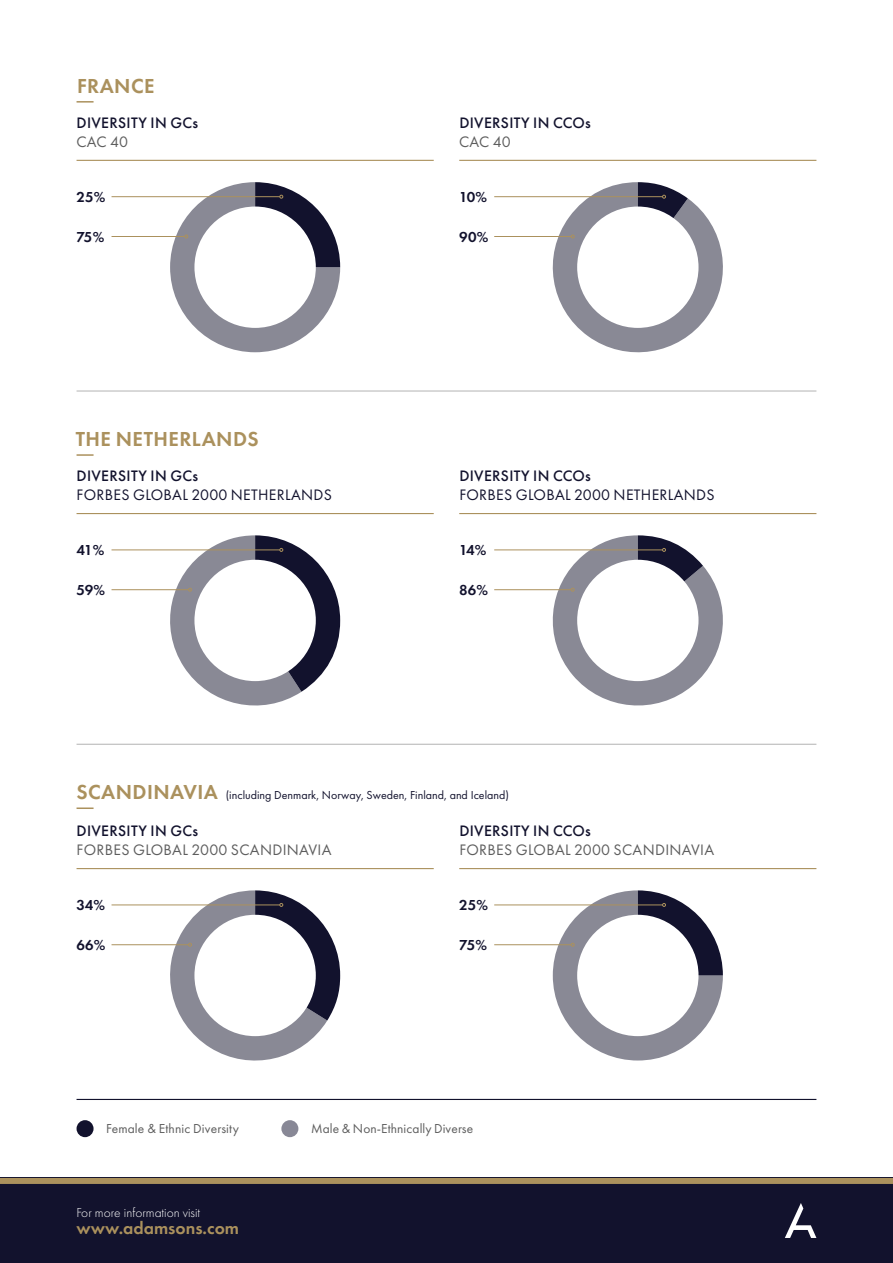
<style>
.page{position:relative;width:893px;height:1263px;background:#fff}
.page>*{position:absolute;margin:0;border:0;box-sizing:border-box;transform-origin:0 0}
.Heading{font:600 21px "Futura PT";letter-spacing:.02em;color:#ab915d}
.t1{font:600 18px "Futura PT";color:#ab915d}
.Body_Copy{font:500 15.75px "Futura PT";letter-spacing:.02em;color:#12122d}
.Body_Copy-2{font:15.75px "Futura PT";letter-spacing:.02em;color:#5d5d5d}
.Body_Copy-3{font:15.75px "Futura PT";letter-spacing:.02em;color:#12122d}
.Body_Copy-4{font:600 15px "Futura PT";letter-spacing:-.015em;color:#12122d}
.Body_Copy-5{font:13.5px "Futura PT";letter-spacing:.01em;color:#5d5d5d}
.t2{font:300 13.5px "Futura PT";color:#fff}
.t3{font:12px "Futura PT";color:#12122d}
</style>
<div class="page">
<div style="left:0;top:1178px;width:893px;height:85px;background:#12122d"></div>
<div style="left:0;top:1178px;width:893px;height:6px;background:#ab915d"></div>
<svg style="left:785px;top:1203px;width:31px;height:35px"></svg>
<hr style="left:77px;top:391px;width:739px;height:1px;background:#b3b3b3">
<hr style="left:77px;top:744px;width:739px;height:1px;background:#b3b3b3">
<div style="left:77px;top:1120px;width:17px;height:17px;background:#12122d;border-radius:50%"></div>
<div style="left:281px;top:1120px;width:17px;height:17px;background:#888896;border-radius:50%"></div>
<hr style="left:77px;top:1099px;width:739px;height:1px;background:#12122d">
<svg style="left:77px;top:101px;width:17px;height:2px"></svg>
<hr style="left:77px;top:160px;width:357px;height:1px;background:#ab915d">
<hr style="left:459px;top:160px;width:357px;height:1px;background:#ab915d">
<hr style="left:112px;top:196px;width:168px;height:1px;background:#ab915d">
<hr style="left:494px;top:196px;width:168px;height:1px;background:#ab915d">
<hr style="left:112px;top:236px;width:73px;height:1px;background:#ab915d">
<svg style="left:170px;top:182px;width:170px;height:170px"></svg>
<hr style="left:494px;top:236px;width:77px;height:1px;background:#ab915d">
<svg style="left:553px;top:182px;width:170px;height:170px"></svg>
<svg style="left:77px;top:454px;width:17px;height:2px"></svg>
<hr style="left:77px;top:513px;width:357px;height:1px;background:#ab915d">
<hr style="left:459px;top:513px;width:357px;height:1px;background:#ab915d">
<hr style="left:112px;top:549px;width:168px;height:1px;background:#ab915d">
<hr style="left:494px;top:549px;width:168px;height:1px;background:#ab915d">
<hr style="left:112px;top:589px;width:76px;height:1px;background:#ab915d">
<svg style="left:170px;top:535px;width:170px;height:170px"></svg>
<hr style="left:494px;top:589px;width:77px;height:1px;background:#ab915d">
<svg style="left:553px;top:535px;width:170px;height:170px"></svg>
<svg style="left:77px;top:807px;width:17px;height:2px"></svg>
<hr style="left:77px;top:868px;width:357px;height:1px;background:#ab915d">
<hr style="left:459px;top:868px;width:357px;height:1px;background:#ab915d">
<hr style="left:112px;top:904px;width:168px;height:1px;background:#ab915d">
<hr style="left:494px;top:904px;width:168px;height:1px;background:#ab915d">
<hr style="left:112px;top:944px;width:76px;height:1px;background:#ab915d">
<svg style="left:170px;top:890px;width:170px;height:170px"></svg>
<hr style="left:494px;top:944px;width:77px;height:1px;background:#ab915d">
<svg style="left:553px;top:890px;width:170px;height:170px"></svg>
<p class="Heading" style="left:77px;top:72px;width:79px">FRANCE</p>
<p class="Body_Copy" style="left:77px;top:113px;width:123px">DIVERSITY IN GCs</p>
<p class="Body_Copy-2" style="left:77px;top:132px;width:53px">CAC 40</p>
<p class="Body_Copy" style="left:459px;top:113px;width:133px">DIVERSITY IN CCOs</p>
<p class="Body_Copy-2" style="left:459px;top:132px;width:53px">CAC 40</p>
<p class="Body_Copy-4" style="left:77px;top:188px;width:30px">25%</p>
<p class="Body_Copy-4" style="left:459px;top:188px;width:29px">10%</p>
<p class="Body_Copy-4" style="left:77px;top:227px;width:29px">75%</p>
<p class="Body_Copy-4" style="left:459px;top:227px;width:31px">90%</p>
<p class="Heading" style="left:76px;top:426px;width:184px">THE NETHERLANDS</p>
<p class="Body_Copy" style="left:77px;top:467px;width:123px">DIVERSITY IN GCs</p>
<p class="Body_Copy-3" style="left:77px;top:486px;width:257px">FORBES GLOBAL 2000 NETHERLANDS</p>
<p class="Body_Copy" style="left:459px;top:467px;width:133px">DIVERSITY IN CCOs</p>
<p class="Body_Copy-3" style="left:459px;top:486px;width:257px">FORBES GLOBAL 2000 NETHERLANDS</p>
<p class="Body_Copy-4" style="left:77px;top:541px;width:29px">41%</p>
<p class="Body_Copy-4" style="left:459px;top:541px;width:29px">14%</p>
<p class="Body_Copy-4" style="left:77px;top:581px;width:30px">59%</p>
<p class="Body_Copy-4" style="left:459px;top:581px;width:30px">86%</p>
<p class="Heading" style="left:77px;top:779px;width:143px">SCANDINAVIA</p>
<p class="Body_Copy" style="left:77px;top:822px;width:123px">DIVERSITY IN GCs</p>
<p class="Body_Copy-2" style="left:77px;top:841px;width:256px">FORBES GLOBAL 2000 SCANDINAVIA</p>
<p class="t3" style="left:226px;top:788px;width:285px">(including Denmark, Norway, Sweden, Finland, and Iceland)</p>
<p class="Body_Copy" style="left:459px;top:822px;width:133px">DIVERSITY IN CCOs</p>
<p class="Body_Copy-2" style="left:459px;top:841px;width:256px">FORBES GLOBAL 2000 SCANDINAVIA</p>
<p class="Body_Copy-4" style="left:77px;top:896px;width:30px">34%</p>
<p class="Body_Copy-4" style="left:459px;top:896px;width:30px">25%</p>
<p class="Body_Copy-4" style="left:77px;top:936px;width:30px">66%</p>
<p class="Body_Copy-4" style="left:459px;top:936px;width:29px">75%</p>
<p class="Body_Copy-5" style="left:106px;top:1120px;width:134px">Female &amp; Ethnic Diversity</p>
<p class="Body_Copy-5" style="left:311px;top:1120px;width:164px">Male &amp; Non-Ethnically Diverse</p>
<p class="t2" style="left:77px;top:1205px;width:125px">For more information visit</p>
<p class="t1" style="left:77px;top:1216px;width:164px">www.adamsons.com</p>
</div>
